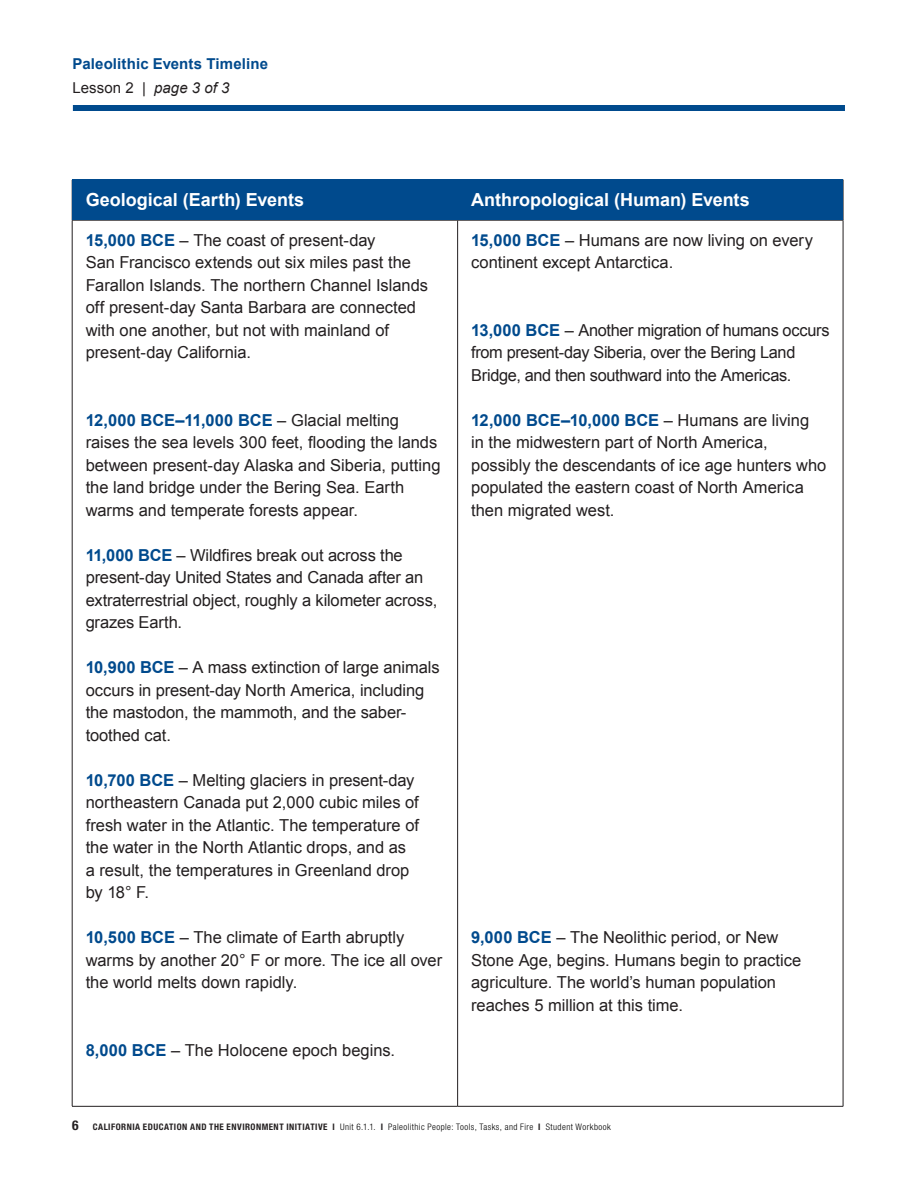
<style>
.page{position:relative;width:918px;height:1188px;background:#fff}
.page>*{position:absolute;margin:0;border:0;box-sizing:border-box;transform-origin:0 0}
.AM_Body_text_Arial_1{font:700 18px "Arial";color:#fff}
.AM_Body_text_Arial_1-2{font:16.5px/22.5px "Arial";letter-spacing:-.005em;color:#231f20}
.AM_Head{font:700 15px "Arial";letter-spacing:.005em;color:#004a8d}
.AM_Head_light{font:15px "Arial";letter-spacing:.005em;color:#231f20}
.t1{font:300 condensed 9px "Helvetica Neue LT Std";letter-spacing:.05em;color:#000}
.s1{font-style:italic}
.s2{font-weight:700;color:#004a8d}
.s3{font-weight:700;font-size:13.5px;color:#231f20}
.s4{font-weight:700;color:#231f20}
</style>
<div class="page">
<div style="left:73px;top:105px;width:772px;height:6px;background:#004a8d"></div>
<hr style="left:72px;top:179px;width:386px;height:1px;background:#231f20">
<hr style="left:458px;top:179px;width:385px;height:1px;background:#231f20">
<hr style="left:843px;top:180px;width:1px;height:40px;background:#231f20">
<hr style="left:72px;top:220px;width:386px;height:1px;background:#231f20">
<hr style="left:72px;top:220px;width:1px;height:886px;background:#231f20">
<hr style="left:458px;top:220px;width:385px;height:1px;background:#231f20">
<hr style="left:457px;top:220px;width:1px;height:886px;background:#231f20">
<hr style="left:843px;top:220px;width:1px;height:886px;background:#231f20">
<hr style="left:72px;top:1106px;width:386px;height:1px;background:#231f20">
<hr style="left:458px;top:1106px;width:385px;height:1px;background:#231f20">
<div style="left:72px;top:180px;width:386px;height:40px;background:#004a8d"></div>
<div style="left:458px;top:180px;width:385px;height:40px;background:#004a8d"></div>
<p class="AM_Head" style="left:73px;top:55px;width:197px">Paleolithic Events Timeline</p>
<p class="AM_Head_light" style="left:73px;top:79px;width:158px">Lesson 2 | <span class="s1">page 3 of 3</span></p>
<p class="AM_Body_text_Arial_1" style="left:86px;top:190px;width:220px">Geological (Earth) Events</p>
<p class="AM_Body_text_Arial_1" style="left:471px;top:190px;width:280px">Anthropological (Human) Events</p>
<p class="AM_Body_text_Arial_1-2" style="left:86px;top:229px;width:344px"><span class="s2">15,000 BCE</span> – The coast of present-day<br>San Francisco extends out six miles past the Farallon Islands. The northern Channel Islands off present-day Santa Barbara are connected with one another, but not with mainland of present-day California.</p>
<p class="AM_Body_text_Arial_1-2" style="left:471px;top:229px;width:343px"><span class="s2">15,000 BCE</span> – Humans are now living on every continent except Antarctica.</p>
<p class="AM_Body_text_Arial_1-2" style="left:471px;top:319px;width:360px"><span class="s2">13,000 BCE</span> – Another migration of humans occurs from present-day Siberia, over the Bering Land<br>Bridge, and then southward into the Americas.</p>
<p class="AM_Body_text_Arial_1-2" style="left:471px;top:409px;width:357px"><span class="s2">12,000 BCE–10,000 BCE</span> – Humans are living<br>in the midwestern part of North America, possibly the descendants of ice age hunters who populated the eastern coast of North America then migrated west.</p>
<p class="AM_Body_text_Arial_1-2" style="left:86px;top:409px;width:356px"><span class="s2">12,000 BCE–11,000 BCE</span> – Glacial melting raises the sea levels 300 feet, flooding the lands between present-day Alaska and Siberia, putting the land bridge under the Bering Sea. Earth warms and temperate forests appear.</p>
<p class="AM_Body_text_Arial_1-2" style="left:86px;top:544px;width:353px"><span class="s2">11,000 BCE</span> – Wildfires break out across the present-day United States and Canada after an extraterrestrial object, roughly a kilometer across, grazes Earth.</p>
<p class="AM_Body_text_Arial_1-2" style="left:86px;top:656px;width:355px"><span class="s2">10,900 BCE</span> – A mass extinction of large animals occurs in present-day North America, including the mastodon, the mammoth, and the saber&shy;toothed cat.</p>
<p class="AM_Body_text_Arial_1-2" style="left:86px;top:769px;width:335px"><span class="s2">10,700 BCE</span> – Melting glaciers in present-day northeastern Canada put 2,000 cubic miles of fresh water in the Atlantic. The temperature of the water in the North Atlantic drops, and as a result, the temperatures in Greenland drop by 18° F.</p>
<p class="AM_Body_text_Arial_1-2" style="left:86px;top:926px;width:358px"><span class="s2">10,500 BCE</span> – The climate of Earth abruptly warms by another 20° F or more. The ice all over the world melts down rapidly.</p>
<p class="AM_Body_text_Arial_1-2" style="left:471px;top:926px;width:332px"><span class="s2">9,000 BCE</span> – The Neolithic period, or New Stone Age, begins. Humans begin to practice agriculture. The world’s human population reaches 5 million at this time.</p>
<p class="AM_Body_text_Arial_1-2" style="left:86px;top:1039px;width:311px"><span class="s2">8,000 BCE</span> – The Holocene epoch begins.</p>
<p class="t1" style="left:72px;top:1122px;width:540px"><span class="s3">6</span> <span class="s4">CALIFORNIA EDUCATION AND THE ENVIRONMENT INITIATIVE I</span> Unit 6.1.1. <span class="s4">I</span> Paleolithic People: Tools, Tasks, and Fire <span class="s4">I</span> Student Workbook</p>
</div>
